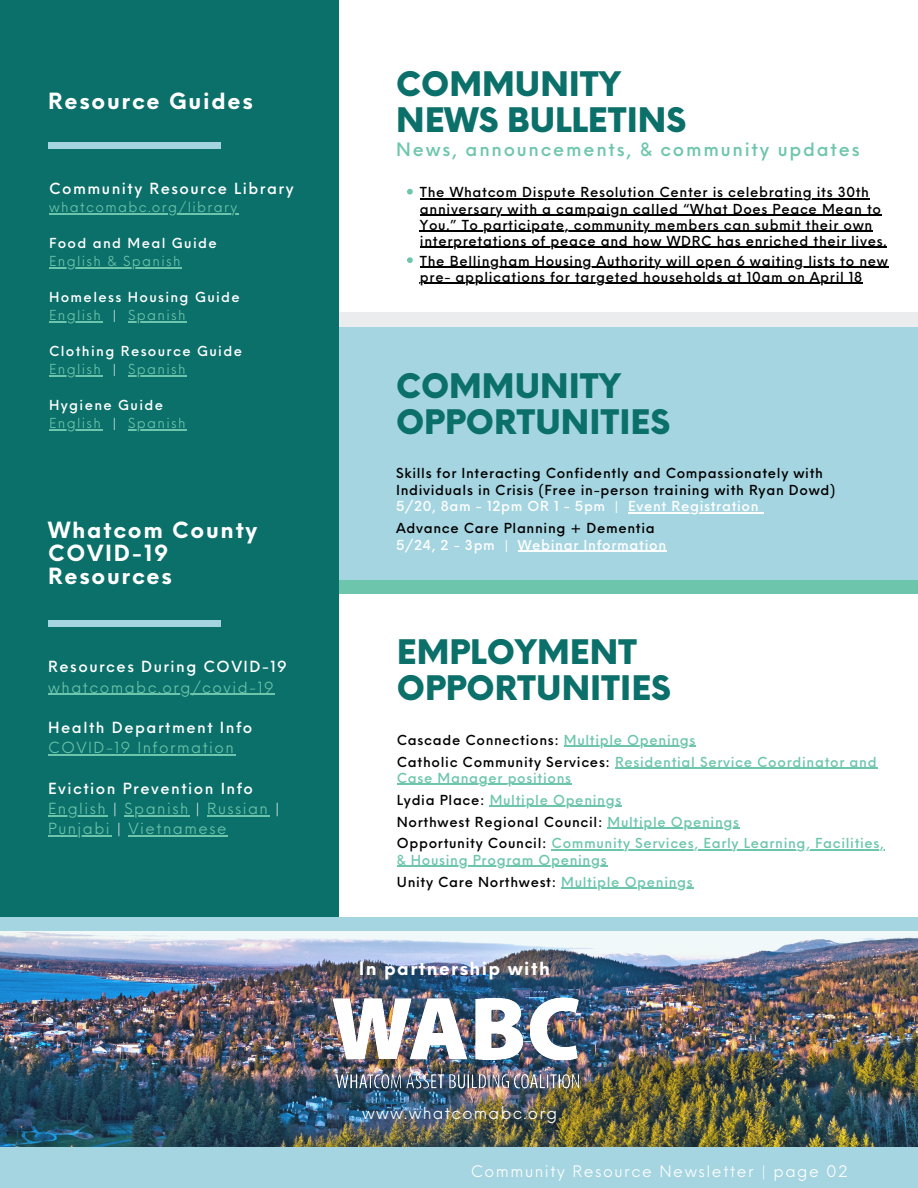
<style>
.page{position:relative;width:918px;height:1188px;background:#fff}
.page>*{position:absolute;margin:0;border:0;box-sizing:border-box;transform-origin:0 0}
.t1{font:900 33px/36px "Neue Einstellung";color:#0b6f6a}
.t2{font:700 21.75px/23.2px "Neue Einstellung";letter-spacing:.08em;color:#fff}
.t3{font:500 18px "Neue Einstellung";letter-spacing:.1em;color:#6dc6ab}
.t4{font:700 17.7px "Neue Einstellung";letter-spacing:.08em;color:#fff}
.t5{font:16.05px "Neue Einstellung";letter-spacing:.08em;color:#fff}
.t6{font:15.6px "Neue Einstellung";letter-spacing:.1em;color:#fff}
.t7{font:500 15px "Neue Einstellung";letter-spacing:.1em;color:#fff}
.t8{font:15px "Neue Einstellung";letter-spacing:.1em;color:#6dc6ab}
.t9{font:500 13.5px/16.2px "Neue Einstellung";letter-spacing:.05em;color:#000}
.t10{font:500 13.5px/16.5px "Neue Einstellung";letter-spacing:.05em;color:#6dc6ab}
.t11{font:13.5px "Neue Einstellung";letter-spacing:.1em;color:#6dc6ab}
.t12{font:500 13.5px "Neue Einstellung";letter-spacing:.1em;color:#fff}
.t13{font:500 13.5px "Neue Einstellung";letter-spacing:.05em;color:#fff}
.s1{color:#fff}
.s2{color:#6dc6ab}
.s3{color:#000}
</style>
<div class="page">
<div style="left:320px;top:320px;width:598px;height:272px;background:#a5d5e1"></div>
<div style="left:332px;top:580px;width:586px;height:14px;background:#6dc6ab"></div>
<div style="left:320px;top:313px;width:598px;height:13px;background:#ebeced"></div>
<div style="left:0;top:0;width:338px;height:1188px;background:#0b6f6a"></div>
<div style="left:0;top:917px;width:918px;height:14px;background:#a5d5e1"></div>
<img style="left:0;top:931px;width:918px;height:217px">
<div style="left:0;top:1148px;width:918px;height:40px;background:#a5d5e1"></div>
<img style="left:332px;top:978px;width:255px;height:124px">
<div style="left:48px;top:621px;width:61px;height:5px;background:#a5d5e1"></div>
<div style="left:106px;top:621px;width:61px;height:5px;background:#a5d5e1"></div>
<div style="left:161px;top:621px;width:60px;height:5px;background:#a5d5e1"></div>
<div style="left:48px;top:143px;width:61px;height:5px;background:#a5d5e1"></div>
<div style="left:106px;top:143px;width:61px;height:5px;background:#a5d5e1"></div>
<div style="left:161px;top:143px;width:60px;height:5px;background:#a5d5e1"></div>
<svg style="left:407px;top:189px;width:6px;height:6px"></svg>
<hr style="left:420px;top:198px;width:450px;height:1px;background:#000">
<hr style="left:420px;top:214px;width:462px;height:2px;background:#000">
<hr style="left:420px;top:231px;width:453px;height:1px;background:#000">
<hr style="left:420px;top:247px;width:463px;height:1px;background:#000">
<svg style="left:407px;top:257px;width:6px;height:6px"></svg>
<hr style="left:420px;top:267px;width:469px;height:1px;background:#000">
<hr style="left:420px;top:283px;width:443px;height:1px;background:#000">
<hr style="left:628px;top:512px;width:131px;height:1px;background:#fff">
<hr style="left:518px;top:550px;width:149px;height:1px;background:#fff">
<hr style="left:49px;top:213px;width:190px;height:2px;background:#6dc6ab">
<hr style="left:49px;top:267px;width:133px;height:2px;background:#6dc6ab">
<hr style="left:49px;top:321px;width:53px;height:2px;background:#6dc6ab">
<hr style="left:128px;top:321px;width:59px;height:2px;background:#6dc6ab">
<hr style="left:49px;top:375px;width:53px;height:2px;background:#6dc6ab">
<hr style="left:128px;top:375px;width:59px;height:2px;background:#6dc6ab">
<hr style="left:49px;top:429px;width:53px;height:2px;background:#6dc6ab">
<hr style="left:128px;top:429px;width:59px;height:2px;background:#6dc6ab">
<hr style="left:48px;top:694px;width:227px;height:1px;background:#6dc6ab">
<hr style="left:48px;top:754px;width:187px;height:2px;background:#6dc6ab">
<hr style="left:48px;top:815px;width:59px;height:1px;background:#6dc6ab">
<hr style="left:125px;top:815px;width:65px;height:1px;background:#6dc6ab">
<hr style="left:207px;top:815px;width:62px;height:1px;background:#6dc6ab">
<hr style="left:48px;top:835px;width:63px;height:2px;background:#6dc6ab">
<hr style="left:129px;top:835px;width:99px;height:2px;background:#6dc6ab">
<svg style="left:564px;top:746px;width:13px;height:1px"></svg>
<hr style="left:577px;top:746px;width:119px;height:1px;background:#6dc6ab">
<hr style="left:615px;top:767px;width:262px;height:1px;background:#6dc6ab">
<hr style="left:397px;top:784px;width:175px;height:1px;background:#6dc6ab">
<hr style="left:490px;top:806px;width:132px;height:1px;background:#6dc6ab">
<hr style="left:608px;top:827px;width:132px;height:1px;background:#6dc6ab">
<hr style="left:552px;top:849px;width:333px;height:1px;background:#6dc6ab">
<hr style="left:397px;top:866px;width:210px;height:1px;background:#6dc6ab">
<hr style="left:561px;top:887px;width:133px;height:1px;background:#6dc6ab">
<p class="t2" style="left:48px;top:88px;width:206px">Resource Guides</p>
<p class="t7" style="left:49px;top:175px;width:246px">Community Resource Library</p>
<p class="t11" style="left:49px;top:195px;width:190px">whatcomabc.org/library</p>
<p class="t12" style="left:49px;top:231px;width:169px">Food and Meal Guide</p>
<p class="t11" style="left:49px;top:249px;width:133px">English &amp; Spanish</p>
<p class="t12" style="left:49px;top:285px;width:192px">Homeless Housing Guide</p>
<p class="t11" style="left:49px;top:303px;width:138px">English <span class="s1">|</span> Spanish</p>
<p class="t12" style="left:49px;top:339px;width:194px">Clothing Resource Guide</p>
<p class="t11" style="left:49px;top:357px;width:138px">English <span class="s1">|</span> Spanish</p>
<p class="t12" style="left:49px;top:393px;width:116px">Hygiene Guide</p>
<p class="t11" style="left:49px;top:411px;width:138px">English <span class="s1">|</span> Spanish</p>
<p class="t2" style="left:48px;top:516px;width:211px">Whatcom County<br>COVID-19<br>Resources</p>
<p class="t7" style="left:48px;top:653px;width:240px">Resources During COVID-19</p>
<p class="t8" style="left:48px;top:674px;width:227px">whatcomabc.org/covid-19</p>
<p class="t7" style="left:48px;top:714px;width:206px">Health Department Info</p>
<p class="t8" style="left:48px;top:734px;width:187px">COVID-19 Information</p>
<p class="t7" style="left:48px;top:775px;width:206px">Eviction Prevention Info</p>
<p class="t8" style="left:48px;top:795px;width:233px">English <span class="s1">|</span> Spanish <span class="s1">|</span> Russian <span class="s1">|</span></p>
<p class="t8" style="left:48px;top:815px;width:180px">Punjabi <span class="s1">|</span> Vietnamese</p>
<p class="t1" style="left:396px;top:63px;width:226px">COMMUNITY</p>
<p class="t1" style="left:396px;top:99px;width:292px">NEWS BULLETINS</p>
<p class="t3" style="left:396px;top:133px;width:465px">News, announcements, &amp; community updates</p>
<p class="t9" style="left:420px;top:183px;width:468px">The Whatcom Dispute Resolution Center is celebrating its 30th anniversary with a campaign called “What Does Peace Mean to You.” To participate, community members can submit their own interpretations of peace and how WDRC has enriched their lives.</p>
<p class="t9" style="left:420px;top:252px;width:470px">The Bellingham Housing Authority will open 6 waiting lists to new pre- applications for targeted households at 10am on April 18</p>
<p class="t1" style="left:396px;top:365px;width:276px">COMMUNITY<br>OPPORTUNITIES</p>
<p class="t9" style="left:396px;top:464px;width:441px">Skills for Interacting Confidently and Compassionately with<br>Individuals in Crisis (Free in-person training with Ryan Dowd)</p>
<p class="t13" style="left:396px;top:494px;width:364px">5/20, 8am - 12pm OR 1 - 5pm | Event Registration</p>
<p class="t9" style="left:396px;top:519px;width:260px">Advance Care Planning + Dementia</p>
<p class="t13" style="left:396px;top:533px;width:272px">5/24, 2 - 3pm | Webinar Information</p>
<p class="t1" style="left:397px;top:631px;width:276px">EMPLOYMENT<br>OPPORTUNITIES</p>
<p class="t9" style="left:397px;top:731px;width:300px">Cascade Connections: <span class="s2">Multiple Openings</span></p>
<p class="t10" style="left:397px;top:752px;width:481px"><span class="s3">Catholic Community Services:</span> Residential Service Coordinator and<br>Case Manager positions</p>
<p class="t10" style="left:397px;top:790px;width:226px"><span class="s3">Lydia Place:</span> Multiple Openings</p>
<p class="t9" style="left:397px;top:812px;width:344px">Northwest Regional Council: <span class="s2">Multiple Openings</span></p>
<p class="t10" style="left:397px;top:834px;width:489px"><span class="s3">Opportunity Council:</span> Community Services, Early Learning, Facilities, &amp; Housing Program Openings</p>
<p class="t9" style="left:397px;top:872px;width:297px">Unity Care Northwest: <span class="s2">Multiple Openings</span></p>
<p class="t4" style="left:359px;top:953px;width:193px">In partnership with</p>
<p class="t5" style="left:362px;top:1099px;width:197px">www.whatcomabc.org</p>
<p class="t6" style="left:471px;top:1157px;width:378px">Community Resource Newsletter | page 02</p>
</div>
